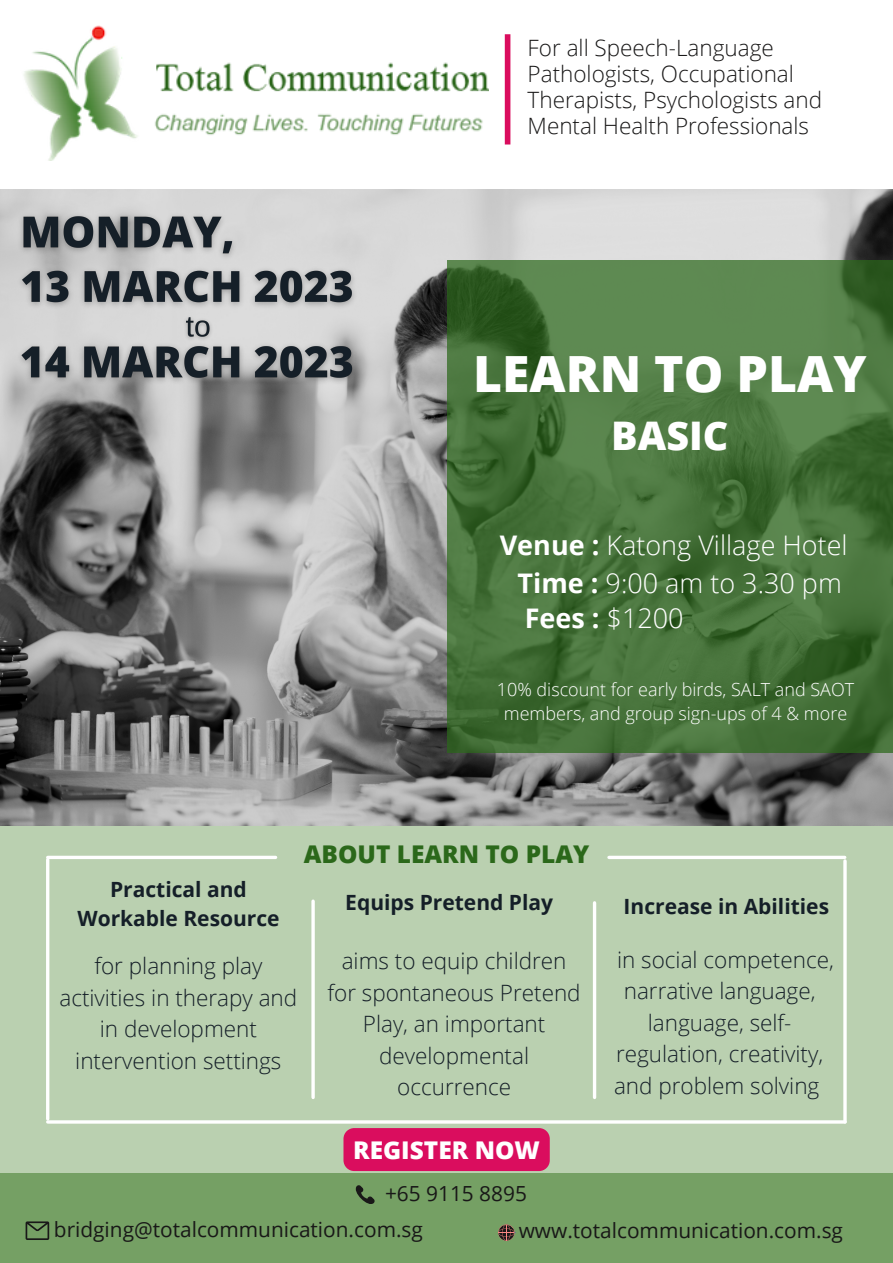
<style>
.page{position:relative;width:893px;height:1263px;background:#fff}
.page>*{position:absolute;margin:0;border:0;box-sizing:border-box;transform-origin:0 0}
.t1{font:800 49.95px "Open Sans";color:#fff}
.t2{font:800 39.45px "Open Sans";color:#fff}
.t3{font:300 27px/37.7px "Open Sans";color:#fff;text-align:center}
.t4{font:700 27px "Open Sans";color:#fff}
.t5{font:800 24.45px "Open Sans";color:#2b681a}
.t6{font:800 24.45px "Open Sans";color:#fff}
.t7{font:300 22.5px/31.5px "Open Sans";color:#151f28;text-align:center}
.t8{font:300 22.5px/25.9px "Open Sans";color:#191818}
.t9{font:700 21px/29.2px "Open Sans";color:#151f28;text-align:center}
.t10{font:20.85px/36px "Open Sans";color:#191818}
.t11{font:300 18px/24.8px "Open Sans";color:#fff;text-align:center}
.s1{font-weight:700}
.s2{font-weight:300}
</style>
<div class="page">
<img style="left:0;top:190px;width:893px;height:636px">
<div style="left:0;top:826px;width:893px;height:348px;background:#bad0b0"></div>
<div style="left:0;top:1174px;width:892px;height:89px;background:#75a064"></div>
<svg style="left:446px;top:260px;width:447px;height:493px;background:#49743d"></svg>
<div style="left:505px;top:34px;width:5px;height:110px;background:#da0d5e"></div>
<hr style="left:48px;top:856px;width:228px;height:3px;background:#fff">
<hr style="left:609px;top:856px;width:235px;height:3px;background:#fff">
<svg style="left:48px;top:1120px;width:797px;height:4px;background:#f4f7f2"></svg>
<hr style="left:843px;top:861px;width:3px;height:261px;background:#fff">
<hr style="left:46px;top:860px;width:3px;height:259px;background:#fff">
<hr style="left:593px;top:903px;width:3px;height:194px;background:#fff">
<svg style="left:311px;top:901px;width:4px;height:196px"></svg>
<svg style="left:355px;top:1185px;width:20px;height:19px"></svg>
<svg style="left:26px;top:1221px;width:23px;height:19px"></svg>
<svg style="left:498px;top:1224px;width:16px;height:17px"></svg>
<img style="left:24px;top:26px;width:464px;height:134px">
<img style="left:10px;top:195px;width:355px;height:132px">
<div style="left:343px;top:1128px;width:207px;height:43px;background:#da0d5e"></div>
<img style="left:11px;top:323px;width:353px;height:78px">
<img style="left:179px;top:304px;width:38px;height:47px">
<p class="t8" style="left:527px;top:34px;width:296px">For all Speech-Language<br>Pathologists, Occupational<br>Therapists, Psychologists and<br>Mental Health Professionals</p>
<h1 class="t1" style="left:473px;top:339px;width:395px">LEARN TO PLAY</h1>
<h2 class="t2" style="left:611px;top:408px;width:119px">BASIC</h2>
<p class="t3" style="left:500px;top:526px;width:349px"><span class="s1">Venue :</span> Katong Village Hotel<br><span class="s1">Time :</span> 9:00 am to 3.30 pm</p>
<p class="t4" style="left:525px;top:599px;width:160px">Fees : <span class="s2">$1200</span></p>
<p class="t11" style="left:497px;top:676px;width:359px">10% discount for early birds, SALT and SAOT members, and group sign-ups of 4 &amp; more</p>
<p class="t9" style="left:77px;top:874px;width:204px">Practical and<br>Workable Resource</p>
<p class="t5" style="left:304px;top:837px;width:287px">ABOUT LEARN TO PLAY</p>
<p class="t9" style="left:345px;top:887px;width:209px">Equips Pretend Play</p>
<p class="t9" style="left:623px;top:891px;width:207px">Increase in Abilities</p>
<p class="t7" style="left:59px;top:949px;width:239px">for planning play activities in therapy and in development intervention settings</p>
<p class="t7" style="left:327px;top:944px;width:255px">aims to equip children for spontaneous Pretend<br>Play, an important developmental occurrence</p>
<p class="t7" style="left:617px;top:943px;width:218px">in social competence,</p>
<p class="t7" style="left:624px;top:974px;width:193px">narrative language,</p>
<p class="t7" style="left:648px;top:1006px;width:145px">language, self-</p>
<p class="t7" style="left:616px;top:1037px;width:209px">regulation, creativity,</p>
<p class="t7" style="left:614px;top:1069px;width:207px">and problem solving</p>
<p class="t6" style="left:353px;top:1133px;width:188px">REGISTER NOW</p>
<p class="t10" style="left:54px;top:1175px;width:474px;text-indent:331px">+65 9115 8895 bridging@totalcommunication.com.sg</p>
<p class="t10" style="left:519px;top:1212px;width:326px">www.totalcommunication.com.sg</p>
</div>
